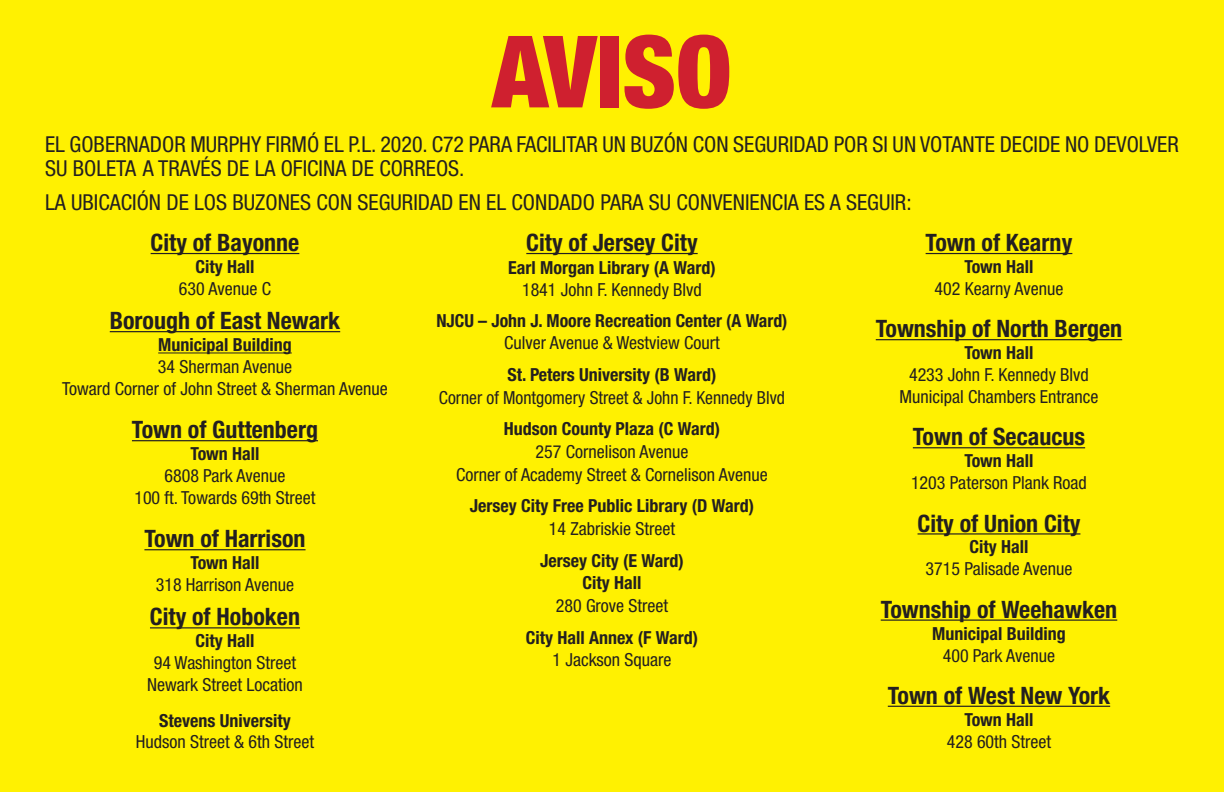
<style>
.page{position:relative;width:1224px;height:792px;background:#fff101}
.page>*{position:absolute;margin:0;border:0;box-sizing:border-box;transform-origin:0 0}
.t1{font:900 condensed 100px "Helvetica Neue LT Std";color:#cf202f}
.t2{font:700 condensed 24px "Helvetica Neue LT Std";color:#231f20}
.t3{font:condensed 22px/24px "Helvetica Neue LT Std";color:#231f20}
.t4{font:condensed 18px/22px "Helvetica Neue LT Std";color:#231f20;text-align:center}
.t5{font:700 condensed 18px/22.6px "Helvetica Neue LT Std";color:#231f20;text-align:center}
.s1{font-weight:700}
.s2{font-weight:400}
</style>
<div class="page">
<hr style="left:151px;top:253px;width:148px;height:1px;background:#231f20">
<hr style="left:110px;top:331px;width:230px;height:1px;background:#231f20">
<hr style="left:158px;top:353px;width:134px;height:1px;background:#231f20">
<hr style="left:132px;top:440px;width:186px;height:1px;background:#231f20">
<hr style="left:144px;top:549px;width:162px;height:1px;background:#231f20">
<hr style="left:150px;top:627px;width:150px;height:1px;background:#231f20">
<hr style="left:526px;top:253px;width:172px;height:1px;background:#231f20">
<hr style="left:926px;top:253px;width:146px;height:1px;background:#231f20">
<hr style="left:876px;top:339px;width:246px;height:1px;background:#231f20">
<hr style="left:913px;top:447px;width:172px;height:1px;background:#231f20">
<hr style="left:918px;top:533px;width:162px;height:2px;background:#231f20">
<hr style="left:881px;top:620px;width:236px;height:1px;background:#231f20">
<hr style="left:888px;top:706px;width:222px;height:1px;background:#231f20">
<p class="t1" style="left:492px;top:10px;width:241px">AVISO</p>
<p class="t3" style="left:45px;top:132px;width:1135px">EL GOBERNADOR MURPHY FIRMÓ EL P.L. 2020. C72 PARA FACILITAR UN BUZÓN CON SEGURIDAD POR SI UN VOTANTE DECIDE NO DEVOLVER<br>SU BOLETA A TRAVÉS DE LA OFICINA DE CORREOS.</p>
<p class="t3" style="left:45px;top:190px;width:868px">LA UBICACIÓN DE LOS BUZONES CON SEGURIDAD EN EL CONDADO PARA SU CONVENIENCIA ES A SEGUIR:</p>
<p class="t2" style="left:151px;top:228px;width:150px">City of Bayonne</p>
<p class="t4" style="left:179px;top:256px;width:94px"><span class="s1">City Hall<br></span>630 Avenue C</p>
<p class="t2" style="left:110px;top:306px;width:232px">Borough of East Newark</p>
<p class="t4" style="left:62px;top:334px;width:327px"><span class="s1">Municipal Building<br></span>34 Sherman Avenue<br>Toward Corner of John Street &amp; Sherman Avenue</p>
<p class="t2" style="left:132px;top:415px;width:188px">Town of Guttenberg</p>
<p class="t4" style="left:134px;top:443px;width:183px"><span class="s1">Town Hall<br></span>6808 Park Avenue<br>100 ft. Towards 69th Street</p>
<p class="t2" style="left:144px;top:524px;width:163px">Town of Harrison</p>
<p class="t4" style="left:156px;top:552px;width:140px"><span class="s1">Town Hall<br></span>318 Harrison Avenue</p>
<p class="t2" style="left:150px;top:602px;width:152px">City of Hoboken</p>
<p class="t4" style="left:147px;top:630px;width:157px"><span class="s1">City Hall<br></span>94 Washington Street<br>Newark Street Location</p>
<p class="t4" style="left:136px;top:709px;width:180px"><span class="s1">Stevens University<br></span>Hudson Street &amp; 6th Street</p>
<p class="t2" style="left:526px;top:228px;width:173px">City of Jersey City</p>
<p class="t5" style="left:508px;top:256px;width:209px">Earl Morgan Library (A Ward)<br><span class="s2">1841 John F. Kennedy Blvd</span></p>
<p class="t5" style="left:436px;top:309px;width:353px">NJCU – John J. Moore Recreation Center (A Ward)<br><span class="s2">Culver Avenue &amp; Westview Court</span></p>
<p class="t4" style="left:439px;top:363px;width:348px;line-height:22.6px"><span class="s1">St. Peters University (B Ward)<br></span>Corner of Montgomery Street &amp; John F. Kennedy Blvd</p>
<p class="t4" style="left:456px;top:417px;width:313px;line-height:22.6px"><span class="s1">Hudson County Plaza (C Ward)<br></span>257 Cornelison Avenue<br>Corner of Academy Street &amp; Cornelison Avenue</p>
<p class="t5" style="left:470px;top:494px;width:286px">Jersey City Free Public Library (D Ward)<br><span class="s2">14 Zabriskie Street</span></p>
<p class="t5" style="left:540px;top:549px;width:145px">Jersey City (E Ward)<br>City Hall<br><span class="s2">280 Grove Street</span></p>
<p class="t5" style="left:526px;top:626px;width:174px">City Hall Annex (F Ward)<br><span class="s2">1 Jackson Square</span></p>
<p class="t2" style="left:926px;top:228px;width:148px">Town of Kearny</p>
<p class="t4" style="left:935px;top:256px;width:130px"><span class="s1">Town Hall<br></span>402 Kearny Avenue</p>
<p class="t2" style="left:876px;top:314px;width:248px">Township of North Bergen</p>
<p class="t4" style="left:899px;top:342px;width:201px"><span class="s1">Town Hall<br></span>4233 John F. Kennedy Blvd<br>Municipal Chambers Entrance</p>
<p class="t2" style="left:913px;top:422px;width:174px">Town of Secaucus</p>
<p class="t4" style="left:911px;top:450px;width:177px"><span class="s1">Town Hall<br></span>1203 Paterson Plank Road</p>
<p class="t2" style="left:918px;top:508px;width:164px">City of Union City</p>
<p class="t4" style="left:926px;top:536px;width:148px"><span class="s1">City Hall<br></span>3715 Palisade Avenue</p>
<p class="t2" style="left:881px;top:595px;width:238px">Township of Weehawken</p>
<p class="t5" style="left:932px;top:622px;width:135px;line-height:22px">Municipal Building<br><span class="s2">400 Park Avenue</span></p>
<p class="t2" style="left:888px;top:681px;width:224px">Town of West New York</p>
<p class="t4" style="left:947px;top:708px;width:106px"><span class="s1">Town Hall<br></span>428 60th Street</p>
</div>
